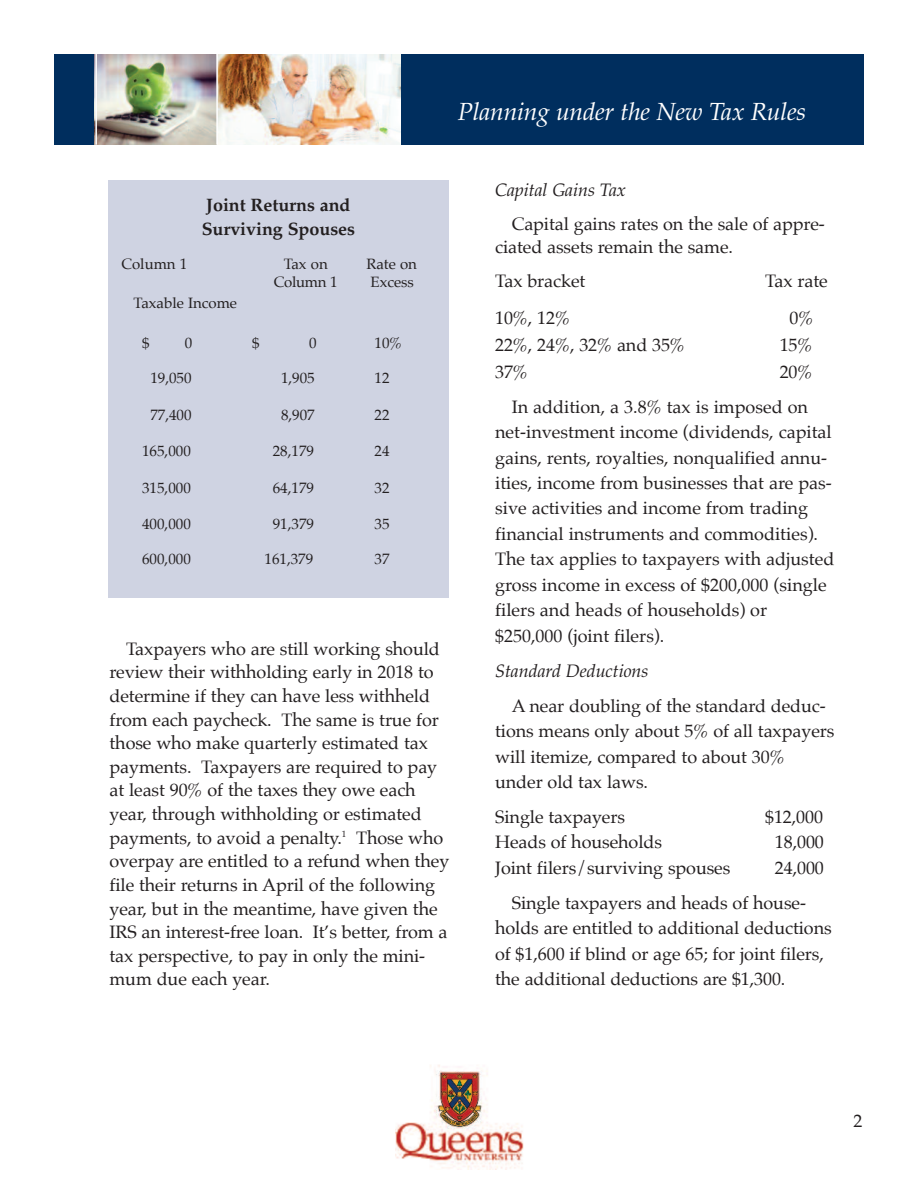
<style>
.page{position:relative;width:918px;height:1188px;background:#fff}
.page>*{position:absolute;margin:0;border:0;box-sizing:border-box;transform-origin:0 0}
.t1{font:italic 24.75px "Palatino";letter-spacing:-.01em;color:#fff}
.t2{font:18px/23.5px "Palatino";letter-spacing:-.005em;color:#231f20}
.t3{font:italic 18px "Palatino";letter-spacing:-.005em;color:#231f20}
.t4{font:700 18px/23.7px "Palatino";letter-spacing:-.005em;color:#231f20}
.t5{font:15px/18px "Palatino";color:#231f20}
.t6{font:15px/18px "Palatino";letter-spacing:-.02em;color:#231f20;text-align:center}
</style>
<div class="page">
<div style="left:54px;top:54px;width:810px;height:91px;background:#002e5e"></div>
<img style="left:97px;top:54px;width:303px;height:91px">
<hr style="left:216px;top:54px;width:2px;height:91px;background:#fff">
<hr style="left:95px;top:54px;width:2px;height:91px;background:#fff">
<img style="left:396px;top:1065px;width:128px;height:105px">
<div style="left:108px;top:180px;width:341px;height:417px;background:#cfd3e2"></div>
<h1 class="t1" style="left:458px;top:101px;width:350px">Planning under the New Tax Rules</h1>
<p class="t4" style="left:202px;top:195px;width:155px">Joint Returns and<br>Surviving Spouses</p>
<p class="t5" style="left:122px;top:256px;width:67px">Column 1</p>
<p class="t6" style="left:274px;top:256px;width:65px">Tax on<br>Column 1</p>
<p class="t5" style="left:366px;top:256px;width:52px">Rate on<br>Excess</p>
<p class="t5" style="left:134px;top:295px;width:105px">Taxable Income</p>
<p class="t5" style="left:142px;top:335px;width:9px">$</p>
<p class="t5" style="left:185px;top:335px;width:9px">0</p>
<p class="t5" style="left:252px;top:335px;width:9px">$</p>
<p class="t5" style="left:309px;top:335px;width:9px">0</p>
<p class="t5" style="left:375px;top:335px;width:29px">10%</p>
<p class="t5" style="left:150px;top:370px;width:43px">19,050</p>
<p class="t5" style="left:281px;top:370px;width:35px">1,905</p>
<p class="t5" style="left:375px;top:370px;width:16px">12</p>
<p class="t5" style="left:150px;top:406px;width:43px">77,400</p>
<p class="t5" style="left:281px;top:406px;width:35px">8,907</p>
<p class="t5" style="left:375px;top:406px;width:16px">22</p>
<p class="t5" style="left:142px;top:443px;width:50px">165,000</p>
<p class="t5" style="left:273px;top:443px;width:43px">28,179</p>
<p class="t5" style="left:375px;top:443px;width:16px">24</p>
<p class="t5" style="left:142px;top:480px;width:50px">315,000</p>
<p class="t5" style="left:273px;top:480px;width:43px">64,179</p>
<p class="t5" style="left:375px;top:480px;width:16px">32</p>
<p class="t5" style="left:142px;top:516px;width:50px">400,000</p>
<p class="t5" style="left:273px;top:516px;width:43px">91,379</p>
<p class="t5" style="left:375px;top:516px;width:16px">35</p>
<p class="t5" style="left:142px;top:551px;width:50px">600,000</p>
<p class="t5" style="left:265px;top:551px;width:50px">161,379</p>
<p class="t5" style="left:375px;top:551px;width:16px">37</p>
<p class="t2" style="left:109px;top:638px;width:341px;text-indent:17px">Taxpayers who are still working should review their withholding early in 2018 to determine if they can have less withheld from each paycheck. The same is true for those who make quarterly estimated tax payments. Taxpayers are required to pay at least 90% of the taxes they owe each year, through withholding or estimated payments, to avoid a penalty.<sup>1</sup> Those who overpay are entitled to a refund when they file their returns in April of the following year, but in the meantime, have given the IRS an interest-free loan. It’s better, from a tax perspective, to pay in only the mini&shy;mum due each year.</p>
<p class="t3" style="left:495px;top:183px;width:132px">Capital Gains Tax</p>
<p class="t2" style="left:495px;top:213px;width:331px;text-indent:17px">Capital gains rates on the sale of appre&shy;ciated assets remain the same.</p>
<p class="t2" style="left:495px;top:270px;width:92px">Tax bracket</p>
<p class="t2" style="left:765px;top:270px;width:64px">Tax rate</p>
<p class="t2" style="left:495px;top:307px;width:77px">10%, 12%</p>
<p class="t2" style="left:789px;top:307px;width:26px">0%</p>
<p class="t2" style="left:495px;top:334px;width:191px">22%, 24%, 32% and 35%</p>
<p class="t2" style="left:780px;top:334px;width:34px">15%</p>
<p class="t2" style="left:495px;top:361px;width:34px">37%</p>
<p class="t2" style="left:512px;top:355px;width:302px;line-height:35.1px;text-align:right">20%<br>In addition, a 3.8% tax is imposed on</p>
<p class="t2" style="left:495px;top:420px;width:341px;line-height:25.5px">net-investment income (dividends, capital gains, rents, royalties, nonqualified annu&shy;ities, income from businesses that are pas&shy;sive activities and income from trading financial instruments and commodities).<br>The tax applies to taxpayers with adjusted gross income in excess of $200,000 (single filers and heads of households) or $250,000 (joint filers).</p>
<p class="t3" style="left:495px;top:663px;width:155px">Standard Deductions</p>
<p class="t2" style="left:495px;top:694px;width:341px;line-height:25.3px;text-indent:17px">A near doubling of the standard deduc&shy;tions means only about 5% of all taxpayers will itemize, compared to about 30% under old tax laws.</p>
<p class="t2" style="left:495px;top:806px;width:131px">Single taxpayers</p>
<p class="t2" style="left:765px;top:806px;width:59px">$12,000</p>
<p class="t2" style="left:495px;top:832px;width:168px">Heads of households</p>
<p class="t2" style="left:775px;top:832px;width:51px">18,000</p>
<p class="t2" style="left:495px;top:857px;width:237px">Joint filers/surviving spouses</p>
<p class="t2" style="left:512px;top:851px;width:314px;line-height:35.1px;text-indent:263px">24,000<br>Single taxpayers and heads of house-</p>
<p class="t2" style="left:495px;top:917px;width:338px;line-height:25.3px">holds are entitled to additional deductions of $1,600 if blind or age 65; for joint filers, the additional deductions are $1,300.</p>
<p class="t2" style="left:854px;top:1111px;width:10px">2</p>
</div>
